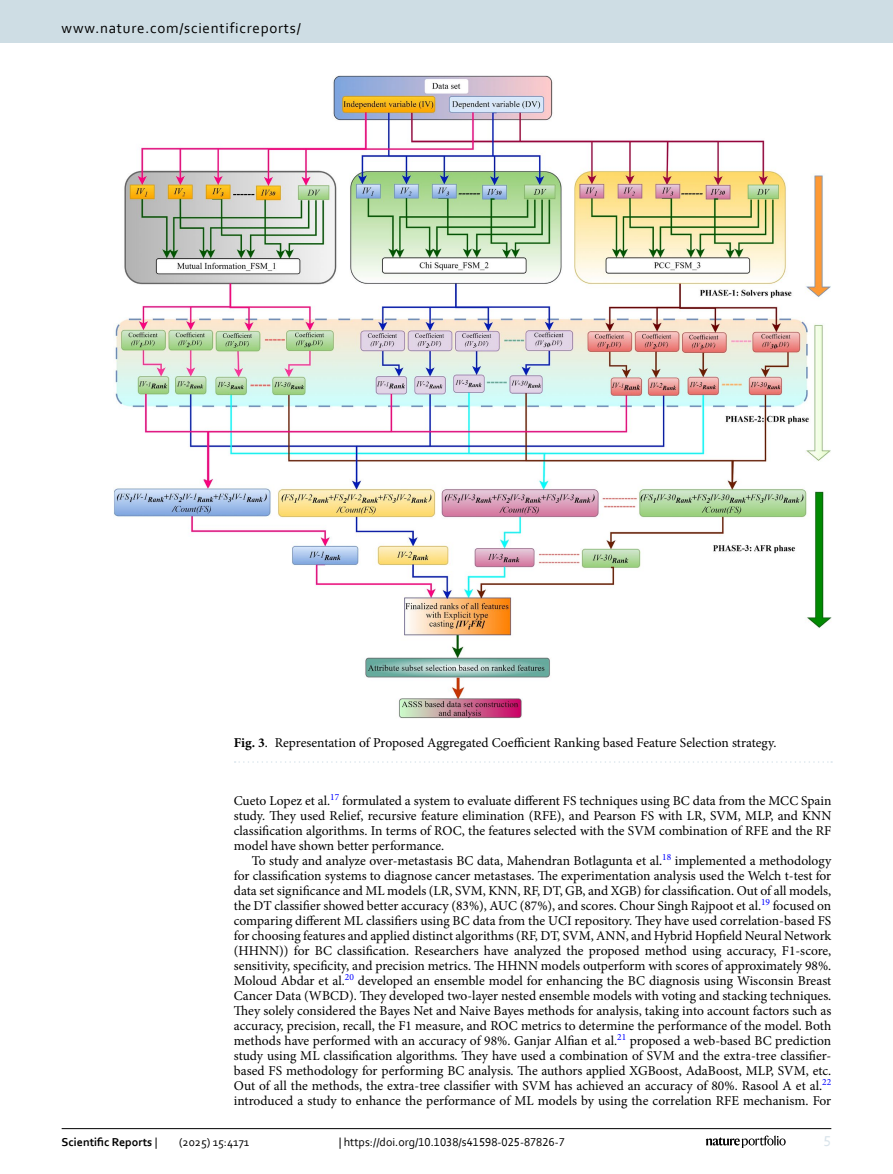
<style>
.page{position:relative;width:893px;height:1174px;background:#fff}
.page>*{position:absolute;margin:0;border:0;box-sizing:border-box;transform-origin:0 0}
.t1{font:15px "Corbel";letter-spacing:.05em;color:#000}
.t2{font:15px "Corbel";color:#d9e4eb}
.Body_Text_Indent{font:13.5px/15px "Minion Pro";letter-spacing:-.005em;color:#000;text-align:justify}
.Figure_Caption{font:13.5px "Minion Pro";color:#000}
.t3{font:12px "Corbel";color:#000}
.t4{font:700 12px "Corbel";color:#000}
.s1{font-weight:700}
.s2{font-weight:400}
</style>
<div class="page">
<img style="left:113px;top:76px;width:718px;height:643px">
<svg style="left:235px;top:761px;width:597px;height:1px"></svg>
<hr style="left:62px;top:1128px;width:769px;height:1px;background:#000">
<svg style="left:706px;top:1135px;width:80px;height:12px"></svg>
<div style="left:0;top:0;width:893px;height:43px;background:#cedde4"></div>
<p class="t1" style="left:62px;top:18px;width:241px">www.nature.com/scientificreports/</p>
<p class="Figure_Caption" style="left:234px;top:733px;width:544px"><span class="s1">Fig. 3</span>. Representation of Proposed Aggregated Coefficient Ranking based Feature Selection strategy.</p>
<p class="Body_Text_Indent" style="left:234px;top:793px;width:599px">Cueto Lopez et al.<sup>17</sup> formulated a system to evaluate different FS techniques using BC data from the MCC Spain study. They used Relief, recursive feature elimination (RFE), and Pearson FS with LR, SVM, MLP, and KNN classification algorithms. In terms of ROC, the features selected with the SVM combination of RFE and the RF model have shown better performance.</p>
<p class="Body_Text_Indent" style="left:234px;top:853px;width:599px;text-indent:18px">To study and analyze over-metastasis BC data, Mahendran Botlagunta et al.<sup>18</sup> implemented a methodology for classification systems to diagnose cancer metastases. The experimentation analysis used the Welch t-test for data set significance and ML models (LR, SVM, KNN, RF, DT, GB, and XGB) for classification. Out of all models, the DT classifier showed better accuracy (83%), AUC (87%), and scores. Chour Singh Rajpoot et al.<sup>19</sup> focused on comparing different ML classifiers using BC data from the UCI repository. They have used correlation-based FS for choosing features and applied distinct algorithms (RF, DT, SVM, ANN, and Hybrid Hopfield Neural Network (HHNN)) for BC classification. Researchers have analyzed the proposed method using accuracy, F1-score, sensitivity, specificity, and precision metrics. The HHNN models outperform with scores of approximately 98%.<br>Moloud Abdar et al.<sup>20</sup> developed an ensemble model for enhancing the BC diagnosis using Wisconsin Breast Cancer Data (WBCD). They developed two-layer nested ensemble models with voting and stacking techniques.<br>They solely considered the Bayes Net and Naive Bayes methods for analysis, taking into account factors such as accuracy, precision, recall, the F1 measure, and ROC metrics to determine the performance of the model. Both methods have performed with an accuracy of 98%. Ganjar Alfian et al.<sup>21</sup> proposed a web-based BC prediction study using ML classification algorithms. They have used a combination of SVM and the extra-tree classifier&shy;based FS methodology for performing BC analysis. The authors applied XGBoost, AdaBoost, MLP, SVM, etc.<br>Out of all the methods, the extra-tree classifier with SVM has achieved an accuracy of 80%. Rasool A et al.<sup>22 </sup>introduced a study to enhance the performance of ML models by using the correlation RFE mechanism. For</p>
<p class="t4" style="left:62px;top:1134px;width:97px">Scientific Reports <span class="s2">|</span></p>
<p class="t3" style="left:179px;top:1134px;width:72px">(2025) 15:4171</p>
<p class="t3" style="left:339px;top:1134px;width:228px">| https://doi.org/10.1038/s41598-025-87826-7</p>
<p class="t2" style="left:824px;top:1132px;width:9px">5</p>
</div>
